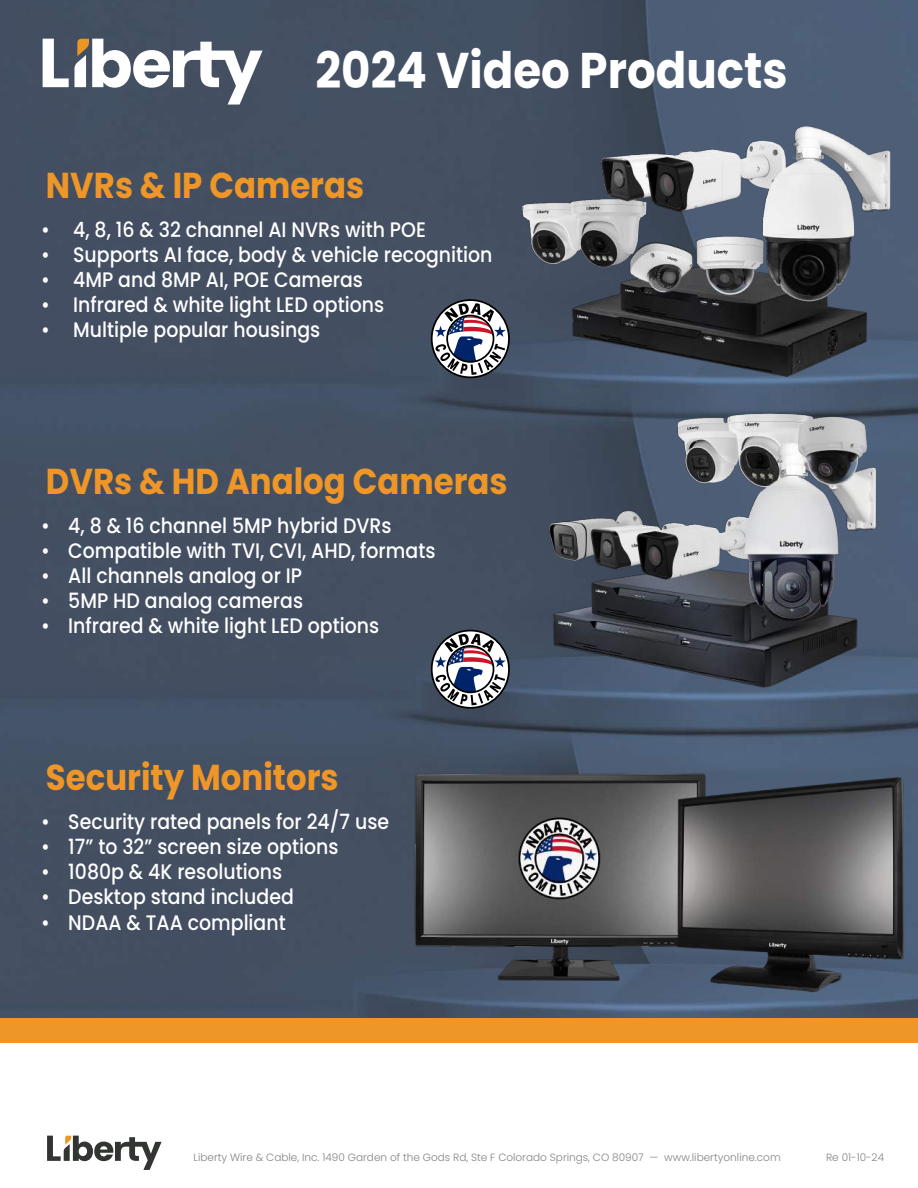
<style>
.page{position:relative;width:918px;height:1188px;background:#fff}
.page>*{position:absolute;margin:0;border:0;box-sizing:border-box;transform-origin:0 0}
.t1{font:700 50.1px "Poppins";color:#fff;scale:.9 1}
.t2{font:700 36px "Poppins";color:#ee9628;scale:.9 1}
.t3{font:500 21px/25.2px "Poppins";color:#fff;scale:.9 1}
.t4{font:300 10.5px "Poppins";color:#808284}
</style>
<div class="page">
<img style="left:0;top:0;width:918px;height:1018px">
<img style="left:317px;top:396px;width:577px;height:325px">
<img style="left:330px;top:90px;width:562px;height:316px">
<img style="left:404px;top:684px;width:514px;height:334px">
<div style="left:431px;top:299px;width:79px;height:79px;border:2px solid #000;border-radius:50%"></div>
<svg style="left:435px;top:303px;width:71px;height:72px"></svg>
<div style="left:431px;top:630px;width:79px;height:79px;border:2px solid #000;border-radius:50%"></div>
<svg style="left:435px;top:633px;width:71px;height:72px"></svg>
<div style="left:0;top:1018px;width:918px;height:24px;background:#ee9628"></div>
<svg style="left:43px;top:39px;width:220px;height:66px"></svg>
<svg style="left:47px;top:1135px;width:115px;height:35px"></svg>
<h1 class="t1" style="left:316px;top:48px;width:526px">2024 Video Products</h1>
<h2 class="t2" style="left:46px;top:169px;width:355px">NVRs &amp; IP Cameras</h2>
<p class="t3" style="left:41px;top:217px;width:503px">ï 4, 8, 16 &amp; 32 channel AI NVRs with POE<br>ï Supports AI face, body &amp; vehicle recognition ï 4MP and 8MP AI, POE Cameras<br>ï Infrared &amp; white light LED options<br>ï Multiple popular housings</p>
<h2 class="t2" style="left:46px;top:465px;width:515px">DVRs &amp; HD Analog Cameras</h2>
<p class="t3" style="left:41px;top:513px;width:439px">ï 4, 8 &amp; 16 channel 5MP hybrid DVRs<br>ï Compatible with TVI, CVI, AHD, formats ï All channels analog or IP<br>ï 5MP HD analog cameras<br>ï Infrared &amp; white light LED options</p>
<h2 class="t2" style="left:46px;top:761px;width:327px">Security Monitors</h2>
<p class="t3" style="left:41px;top:809px;width:388px">ï Security rated panels for 24/7 use ï 17î to 32î screen size options<br>ï 1080p &amp; 4K resolutions<br>ï Desktop stand included<br>ï NDAA &amp; TAA compliant</p>
<p class="t4" style="left:194px;top:1153px;width:589px">Liberty Wire &amp; Cable, Inc. 1490 Garden of the Gods Rd, Ste F Colorado Springs, CO 80907 — www.libertyonline.com</p>
<p class="t4" style="left:826px;top:1153px;width:59px">Re 01-10-24</p>
</div>
